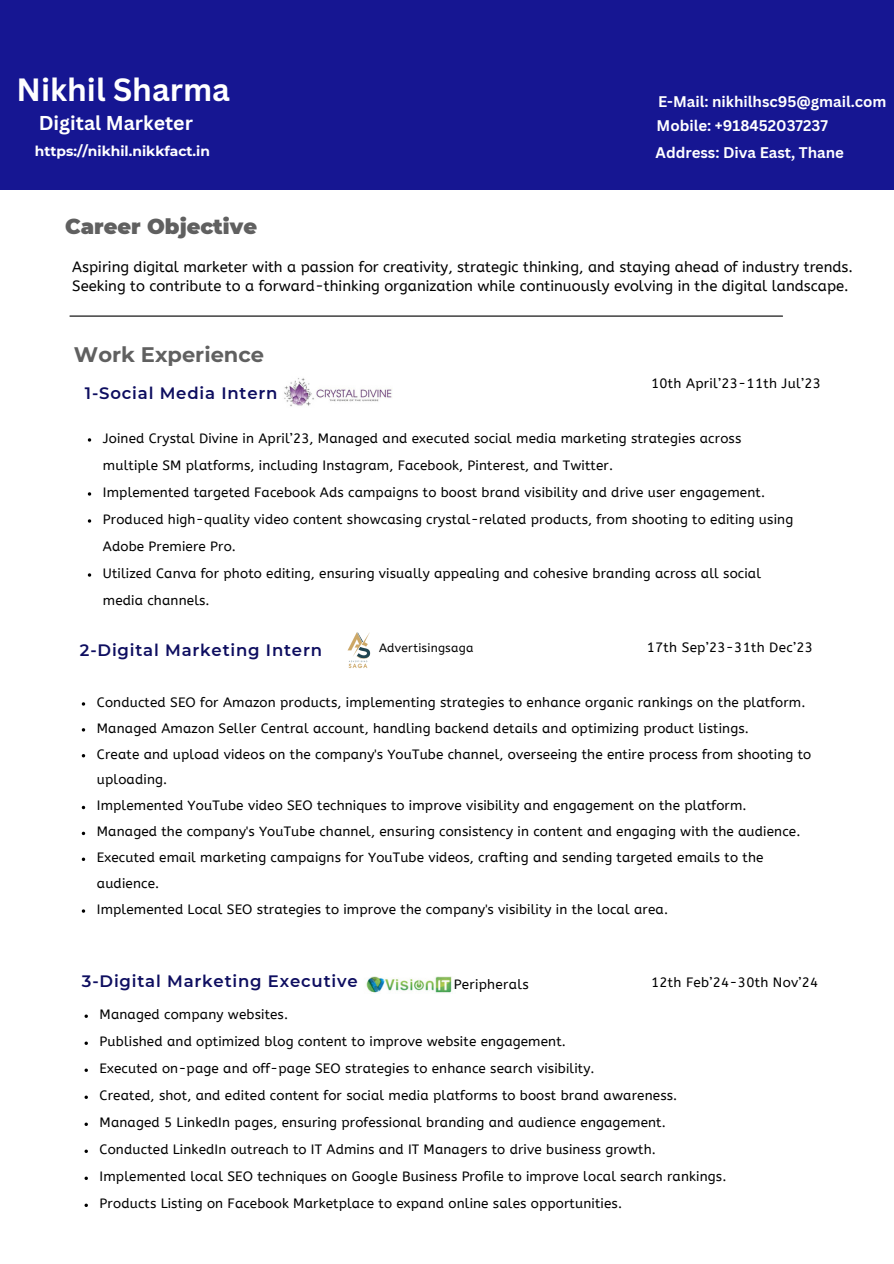
<style>
.page{position:relative;width:894px;height:1264px;background:#fff}
.page>*{position:absolute;margin:0;border:0;box-sizing:border-box;transform-origin:0 0}
.t1{font:700 31.35px "Canva Sans";color:#fff}
.t2{font:900 21px "Montserrat";color:#606060}
.t3{font:700 21px "Montserrat";color:#606060}
.t4{font:700 19.5px "Canva Sans";color:#fff}
.t5{font:600 16.5px "Montserrat";letter-spacing:.05em;color:#0e0e60}
.t6{font:700 15px "Canva Sans";color:#fff}
.t7{font:14.85px/19.8px "A Bee Zee";color:#000}
.t8{font:700 13.8px "Montserrat";color:#fff}
.t9{font:13.5px/27px "A Bee Zee";letter-spacing:.01em;color:#000}
.t10{font:12px "A Bee Zee";letter-spacing:.02em;color:#000}
</style>
<div class="page">
<hr style="left:70px;top:315px;width:712px;height:2px;background:#000">
<div style="left:0;top:0;width:893px;height:189px;background:#161692"></div>
<img style="left:284px;top:378px;width:108px;height:29px">
<img style="left:347px;top:632px;width:23px;height:36px">
<img style="left:365px;top:976px;width:87px;height:17px">
<svg style="left:82px;top:831px;width:3px;height:4px"></svg>
<svg style="left:82px;top:857px;width:3px;height:4px"></svg>
<p class="t1" style="left:17px;top:67px;width:215px">Nikhil Sharma</p>
<h5 class="t4" style="left:39px;top:109px;width:156px">Digital Marketer</h5>
<p class="t8" style="left:35px;top:142px;width:176px">https://nikhil.nikkfact.in</p>
<h3 class="t6" style="left:658px;top:91px;width:230px">E-Mail: nikhilhsc95@gmail.com</h3>
<p class="t6" style="left:656px;top:115px;width:173px">Mobile: +918452037237</p>
<p class="t6" style="left:655px;top:142px;width:190px">Address: Diva East, Thane</p>
<h5 class="t2" style="left:65px;top:214px;width:193px">Career Objective</h5>
<p class="t7" style="left:72px;top:257px;width:782px">Aspiring digital marketer with a passion for creativity, strategic thinking, and staying ahead of industry trends.<br>Seeking to contribute to a forward-thinking organization while continuously evolving in the digital landscape.</p>
<p class="t3" style="left:74px;top:341px;width:192px">Work Experience</p>
<h3 class="t5" style="left:85px;top:383px;width:194px">1-Social Media Intern</h3>
<h3 class="t9" style="left:651px;top:370px;width:171px">10th April’23-11th Jul’23</h3>
<h1 class="t9" style="left:103px;top:425px;width:639px">Joined Crystal Divine in April’23, Managed and executed social media marketing strategies across multiple SM platforms, including Instagram, Facebook, Pinterest, and Twitter.</h1>
<h2 class="t9" style="left:103px;top:479px;width:663px">Implemented targeted Facebook Ads campaigns to boost brand visibility and drive user engagement.</h2>
<h4 class="t9" style="left:103px;top:506px;width:691px">Produced high-quality video content showcasing crystal-related products, from shooting to editing using<br>Adobe Premiere Pro.</h4>
<h3 class="t9" style="left:103px;top:560px;width:659px">Utilized Canva for photo editing, ensuring visually appealing and cohesive branding across all social media channels.</h3>
<p class="t5" style="left:80px;top:639px;width:243px">2-Digital Marketing Intern</p>
<p class="t9" style="left:646px;top:634px;width:167px">17th Sep’23-31th Dec’23</p>
<p class="t9" style="left:97px;top:688px;width:710px">Conducted SEO for Amazon products, implementing strategies to enhance organic rankings on the platform.</p>
<h3 class="t9" style="left:97px;top:714px;width:653px">Managed Amazon Seller Central account, handling backend details and optimizing product listings.</h3>
<p class="t9" style="left:97px;top:741px;width:715px;line-height:25.8px">Create and upload videos on the company's YouTube channel, overseeing the entire process from shooting to uploading.</p>
<h5 class="t9" style="left:97px;top:792px;width:651px">Implemented YouTube video SEO techniques to improve visibility and engagement on the platform.</h5>
<p class="t9" style="left:97px;top:818px;width:705px">Managed the company's YouTube channel, ensuring consistency in content and engaging with the audience.</p>
<p class="t9" style="left:97px;top:844px;width:668px;line-height:25.8px">Executed email marketing campaigns for YouTube videos, crafting and sending targeted emails to the audience.</p>
<p class="t9" style="left:97px;top:895px;width:572px">Implemented Local SEO strategies to improve the company's visibility in the local area.</p>
<p class="t10" style="left:379px;top:640px;width:96px">Advertisingsaga</p>
<p class="t5" style="left:82px;top:971px;width:277px">3-Digital Marketing Executive</p>
<p class="t9" style="left:100px;top:1001px;width:190px">Managed company websites.</p>
<p class="t9" style="left:100px;top:1028px;width:467px">Published and optimized blog content to improve website engagement.</p>
<h3 class="t9" style="left:100px;top:1055px;width:496px">Executed on-page and off-page SEO strategies to enhance search visibility.</h3>
<p class="t9" style="left:100px;top:1082px;width:579px">Created, shot, and edited content for social media platforms to boost brand awareness.</p>
<h5 class="t9" style="left:100px;top:1109px;width:567px">Managed 5 LinkedIn pages, ensuring professional branding and audience engagement.</h5>
<h5 class="t9" style="left:100px;top:1136px;width:557px">Conducted LinkedIn outreach to IT Admins and IT Managers to drive business growth.</h5>
<p class="t9" style="left:100px;top:1163px;width:628px">Implemented local SEO techniques on Google Business Profile to improve local search rankings.</p>
<p class="t9" style="left:100px;top:1190px;width:524px">Products Listing on Facebook Marketplace to expand online sales opportunities.</p>
<p class="t9" style="left:453px;top:971px;width:76px">Peripherals</p>
<p class="t9" style="left:651px;top:969px;width:169px">12th Feb’24-30th Nov’24</p>
</div>
